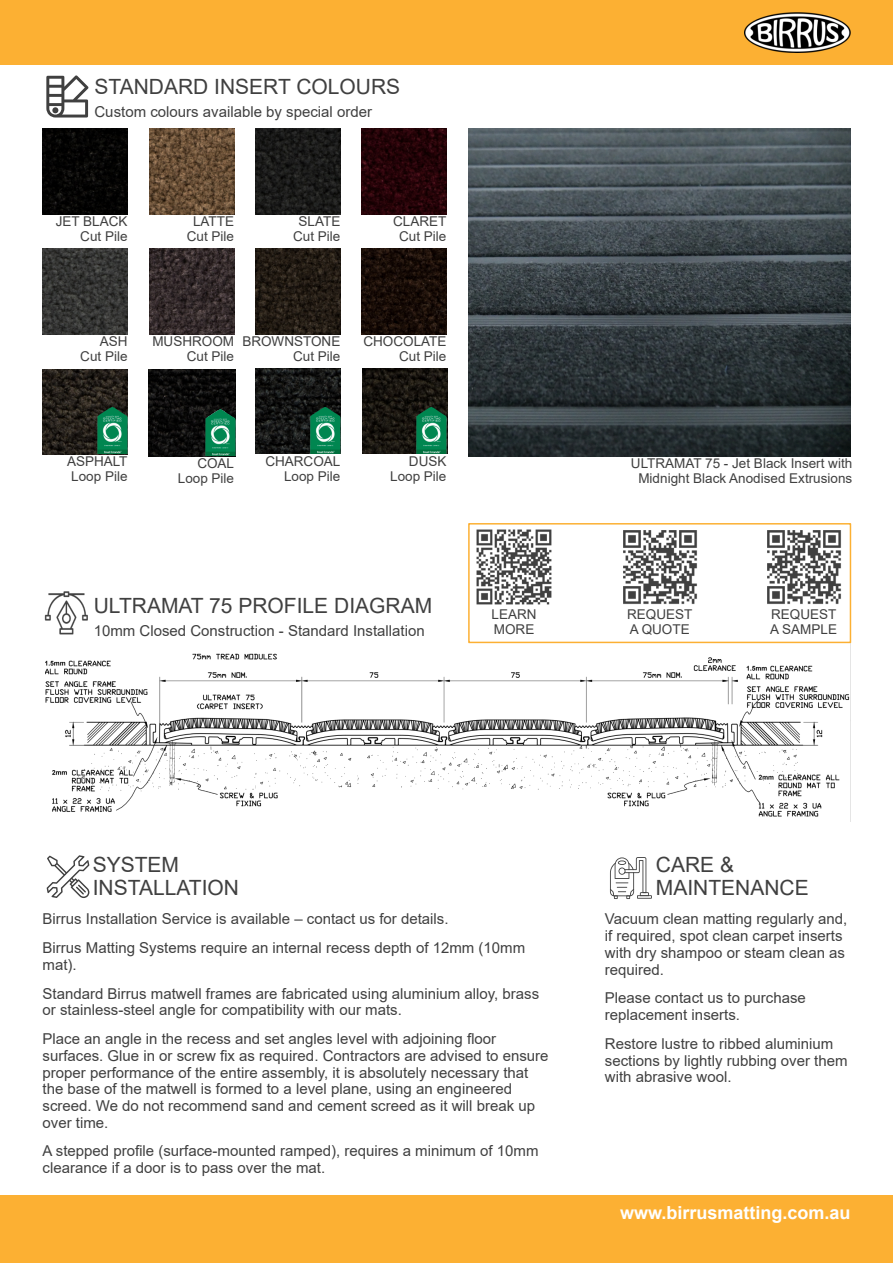
<style>
.page{position:relative;width:893px;height:1263px;background:#fff}
.page>*{position:absolute;margin:0;border:0;box-sizing:border-box;transform-origin:0 0}
.t1{font:21px "Arial";color:#404040}
.t2{font:700 18px "Arial";color:#fff}
.t3{font:15px "Arial";color:#404040}
.t4{font:13.5px "Arial";color:#404040}
</style>
<div class="page">
<div style="left:0;top:0;width:893px;height:65px;background:#fcb033"></div>
<div style="left:0;top:1195px;width:893px;height:68px;background:#fcb033"></div>
<img style="left:255px;top:369px;width:85px;height:85px">
<img style="left:45px;top:643px;width:805px;height:174px">
<img style="left:745px;top:12px;width:105px;height:40px">
<img style="left:44px;top:591px;width:44px;height:44px">
<svg style="left:46px;top:75px;width:42px;height:43px"></svg>
<svg style="left:47px;top:855px;width:42px;height:43px"></svg>
<svg style="left:610px;top:857px;width:42px;height:42px"></svg>
<img style="left:43px;top:129px;width:85px;height:85px">
<img style="left:149px;top:129px;width:85px;height:85px">
<img style="left:255px;top:129px;width:85px;height:85px">
<img style="left:361px;top:129px;width:85px;height:85px">
<img style="left:43px;top:249px;width:85px;height:85px">
<img style="left:149px;top:249px;width:85px;height:85px">
<img style="left:255px;top:249px;width:85px;height:85px">
<img style="left:361px;top:249px;width:85px;height:85px">
<img style="left:43px;top:369px;width:85px;height:85px">
<img style="left:149px;top:369px;width:87px;height:87px">
<img style="left:363px;top:369px;width:85px;height:85px">
<img style="left:97px;top:407px;width:31px;height:47px">
<img style="left:416px;top:407px;width:30px;height:47px">
<img style="left:310px;top:407px;width:30px;height:47px">
<img style="left:205px;top:409px;width:31px;height:47px">
<div style="left:468px;top:523px;width:383px;height:120px;border:2px solid #fcb033"></div>
<img style="left:468px;top:129px;width:382px;height:327px">
<img style="left:473px;top:525px;width:83px;height:80px">
<img style="left:618px;top:525px;width:83px;height:79px">
<img style="left:762px;top:525px;width:83px;height:79px">
<p class="t1" style="left:94px;top:79px;width:307px">STANDARD INSERT COLOURS</p>
<p class="t3" style="left:94px;top:106px;width:279px">Custom colours available by special order</p>
<p class="t4" style="left:56px;top:216px;width:73px">JET BLACK</p>
<p class="t4" style="left:80px;top:231px;width:49px">Cut Pile</p>
<p class="t4" style="left:193px;top:216px;width:43px">LATTE</p>
<p class="t4" style="left:187px;top:231px;width:49px">Cut Pile</p>
<p class="t4" style="left:299px;top:216px;width:43px">SLATE</p>
<p class="t4" style="left:293px;top:231px;width:49px">Cut Pile</p>
<p class="t4" style="left:393px;top:216px;width:55px">CLARET</p>
<p class="t4" style="left:399px;top:231px;width:49px">Cut Pile</p>
<p class="t4" style="left:100px;top:336px;width:29px">ASH</p>
<p class="t4" style="left:80px;top:351px;width:49px">Cut Pile</p>
<p class="t4" style="left:152px;top:336px;width:83px">MUSHROOM</p>
<p class="t4" style="left:187px;top:351px;width:49px">Cut Pile</p>
<p class="t4" style="left:242px;top:336px;width:100px">BROWNSTONE</p>
<p class="t4" style="left:293px;top:351px;width:49px">Cut Pile</p>
<p class="t4" style="left:363px;top:336px;width:85px">CHOCOLATE</p>
<p class="t4" style="left:399px;top:351px;width:49px">Cut Pile</p>
<p class="t4" style="left:67px;top:456px;width:62px">ASPHALT</p>
<p class="t4" style="left:71px;top:471px;width:58px">Loop Pile</p>
<p class="t4" style="left:197px;top:458px;width:38px">COAL</p>
<p class="t4" style="left:178px;top:473px;width:58px">Loop Pile</p>
<p class="t4" style="left:265px;top:456px;width:77px">CHARCOAL</p>
<p class="t4" style="left:284px;top:471px;width:58px">Loop Pile</p>
<p class="t4" style="left:409px;top:456px;width:39px">DUSK</p>
<p class="t4" style="left:390px;top:471px;width:58px">Loop Pile</p>
<p class="t1" style="left:94px;top:598px;width:340px">ULTRAMAT 75 PROFILE DIAGRAM</p>
<p class="t3" style="left:94px;top:625px;width:333px">10mm Closed Construction - Standard Installation</p>
<p class="t4" style="left:492px;top:609px;width:47px">LEARN</p>
<p class="t4" style="left:494px;top:624px;width:42px">MORE</p>
<p class="t4" style="left:631px;top:458px;width:223px">ULTRAMAT 75 - Jet Black Insert with</p>
<p class="t4" style="left:638px;top:473px;width:215px">Midnight Black Anodised Extrusions</p>
<p class="t4" style="left:627px;top:609px;width:67px">REQUEST</p>
<p class="t4" style="left:630px;top:624px;width:62px">A QUOTE</p>
<p class="t4" style="left:771px;top:609px;width:67px">REQUEST</p>
<p class="t4" style="left:770px;top:624px;width:68px">A SAMPLE</p>
<p class="t1" style="left:93px;top:857px;width:88px">SYSTEM</p>
<p class="t1" style="left:93px;top:879px;width:148px">INSTALLATION</p>
<p class="t3" style="left:43px;top:913px;width:408px">Birrus Installation Service is available – contact us for details.</p>
<p class="t3" style="left:43px;top:942px;width:484px">Birrus Matting Systems require an internal recess depth of 12mm (10mm</p>
<p class="t3" style="left:43px;top:959px;width:36px">mat).</p>
<p class="t3" style="left:43px;top:988px;width:498px">Standard Birrus matwell frames are fabricated using aluminium alloy, brass</p>
<p class="t3" style="left:43px;top:1004px;width:361px">or stainless-steel angle for compatibility with our mats.</p>
<p class="t3" style="left:43px;top:1033px;width:455px">Place an angle in the recess and set angles level with adjoining floor</p>
<p class="t3" style="left:43px;top:1050px;width:508px">surfaces. Glue in or screw fix as required. Contractors are advised to ensure</p>
<p class="t3" style="left:43px;top:1066px;width:487px">proper performance of the entire assembly, it is absolutely necessary that</p>
<p class="t3" style="left:43px;top:1083px;width:471px">the base of the matwell is formed to a level plane, using an engineered</p>
<p class="t3" style="left:43px;top:1100px;width:494px">screed. We do not recommend sand and cement screed as it will break up</p>
<p class="t3" style="left:43px;top:1117px;width:67px">over time.</p>
<p class="t3" style="left:43px;top:1145px;width:498px">A stepped profile (surface-mounted ramped), requires a minimum of 10mm</p>
<p class="t3" style="left:43px;top:1162px;width:284px">clearance if a door is to pass over the mat.</p>
<p class="t1" style="left:656px;top:857px;width:80px">CARE &amp;</p>
<p class="t1" style="left:656px;top:879px;width:154px">MAINTENANCE</p>
<p class="t3" style="left:605px;top:913px;width:244px">Vacuum clean matting regularly and,</p>
<p class="t3" style="left:605px;top:930px;width:239px">if required, spot clean carpet inserts</p>
<p class="t3" style="left:605px;top:947px;width:242px">with dry shampoo or steam clean as</p>
<p class="t3" style="left:605px;top:964px;width:61px">required.</p>
<p class="t3" style="left:605px;top:992px;width:202px">Please contact us to purchase</p>
<p class="t3" style="left:605px;top:1009px;width:137px">replacement inserts.</p>
<p class="t3" style="left:605px;top:1038px;width:230px">Restore lustre to ribbed aluminium</p>
<p class="t3" style="left:605px;top:1054px;width:244px">sections by lightly rubbing over them</p>
<p class="t3" style="left:605px;top:1071px;width:128px">with abrasive wool.</p>
<p class="t2" style="left:620px;top:1206px;width:232px">www.birrusmatting.com.au</p>
</div>
